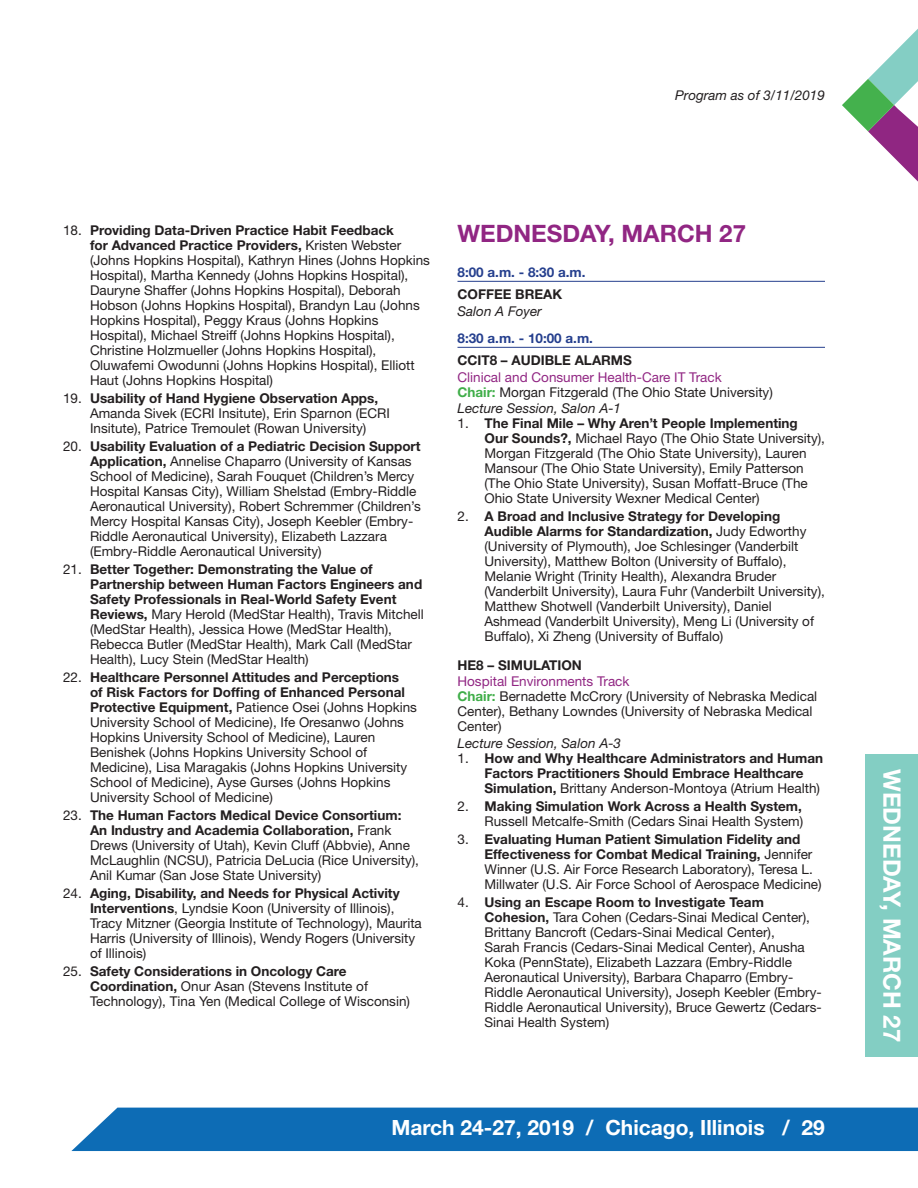
<style>
.page{position:relative;width:918px;height:1188px;background:#fff}
.page>*{position:absolute;margin:0;border:0;box-sizing:border-box;transform-origin:0 0}
.Days{font:700 24px "Helvetica Neue LT Std";color:#912683}
.t1{font:700 24px "Helvetica Neue LT Std";color:#fff}
.t2{font:700 21px "Helvetica Neue LT Std";color:#fff}
.Info{font:13.5px/15px "Helvetica Neue LT Std";color:#231f20}
.Session_no_space_bef{font:700 13.5px/15px "Helvetica Neue LT Std";color:#231f20}
.Track{font:13.5px "Helvetica Neue LT Std";color:#912683}
.Location{font:italic 13.5px "Helvetica Neue LT Std";color:#231f20}
.Times{font:700 13.5px "Helvetica Neue LT Std";color:#253f8e}
.Track-2{font:italic 13.5px "Helvetica Neue LT Std";color:#231f20}
.Session{font:700 13.5px "Helvetica Neue LT Std";color:#231f20}
.s1{font-weight:700}
.s2{font-weight:700;color:#40ae49}
.s3{font-weight:400}
</style>
<div class="page">
<div style="left:71px;top:1108px;width:847px;height:43px;background:#0d6cb5"></div>
<svg style="left:842px;top:29px;width:76px;height:153px"></svg>
<hr style="left:458px;top:281px;width:367px;height:1px;background:#253f8e">
<hr style="left:458px;top:347px;width:367px;height:1px;background:#253f8e">
<div style="left:866px;top:754px;width:52px;height:303px;background:#83cec3"></div>
<p class="Track-2" style="left:675px;top:87px;width:151px">Program as of 3/11/2019</p>
<p class="Info" style="left:90px;top:222px;width:342px;text-indent:-27px">18. <span class="s1">Providing Data-Driven Practice Habit Feedback<br>for Advanced Practice Providers,</span> Kristen Webster (Johns Hopkins Hospital), Kathryn Hines (Johns Hopkins Hospital), Martha Kennedy (Johns Hopkins Hospital), Dauryne Shaffer (Johns Hopkins Hospital), Deborah Hobson (Johns Hopkins Hospital), Brandyn Lau (Johns Hopkins Hospital), Peggy Kraus (Johns Hopkins Hospital), Michael Streiff (Johns Hopkins Hospital), Christine Holzmueller (Johns Hopkins Hospital), Oluwafemi Owodunni (Johns Hopkins Hospital), Elliott Haut (Johns Hopkins Hospital)</p>
<p class="Info" style="left:90px;top:390px;width:302px;text-indent:-27px">19. <span class="s1">Usability of Hand Hygiene Observation Apps,<br></span>Amanda Sivek (ECRI Insitute), Erin Sparnon (ECRI<br>Insitute), Patrice Tremoulet (Rowan University)</p>
<p class="Info" style="left:90px;top:438px;width:332px;text-indent:-27px">20. <span class="s1">Usability Evaluation of a Pediatric Decision Support Application,</span> Annelise Chaparro (University of Kansas School of Medicine), Sarah Fouquet (Children’s Mercy Hospital Kansas City), William Shelstad (Embry-Riddle Aeronautical University), Robert Schremmer (Children’s Mercy Hospital Kansas City), Joseph Keebler (Embry-Riddle Aeronautical University), Elizabeth Lazzara (Embry-Riddle Aeronautical University)</p>
<p class="Info" style="left:90px;top:561px;width:335px;text-indent:-27px">21. <span class="s1">Better Together: Demonstrating the Value of Partnership between Human Factors Engineers and Safety Professionals in Real-World Safety Event Reviews,</span> Mary Herold (MedStar Health), Travis Mitchell (MedStar Health), Jessica Howe (MedStar Health), Rebecca Butler (MedStar Health), Mark Call (MedStar Health), Lucy Stein (MedStar Health)</p>
<p class="Info" style="left:90px;top:669px;width:329px;text-indent:-27px">22. <span class="s1">Healthcare Personnel Attitudes and Perceptions<br>of Risk Factors for Doffing of Enhanced Personal Protective Equipment,</span> Patience Osei (Johns Hopkins University School of Medicine), Ife Oresanwo (Johns Hopkins University School of Medicine), Lauren Benishek (Johns Hopkins University School of Medicine), Lisa Maragakis (Johns Hopkins University School of Medicine), Ayse Gurses (Johns Hopkins University School of Medicine)</p>
<p class="Info" style="left:90px;top:807px;width:331px;text-indent:-27px">23. <span class="s1">The Human Factors Medical Device Consortium:<br>An Industry and Academia Collaboration,</span> Frank Drews (University of Utah), Kevin Cluff (Abbvie), Anne McLaughlin (NCSU), Patricia DeLucia (Rice University), Anil Kumar (San Jose State University)</p>
<p class="Info" style="left:90px;top:885px;width:333px;text-indent:-27px">24. <span class="s1">Aging, Disability, and Needs for Physical Activity Interventions</span>, Lyndsie Koon (University of Illinois), Tracy Mitzner (Georgia Institute of Technology), Maurita Harris (University of Illinois), Wendy Rogers (University of Illinois)</p>
<p class="Info" style="left:90px;top:963px;width:322px;text-indent:-27px">25. <span class="s1">Safety Considerations in Oncology Care<br>Coordination,</span> Onur Asan (Stevens Institute of<br>Technology), Tina Yen (Medical College of Wisconsin)</p>
<p class="Days" style="left:458px;top:219px;width:290px">WEDNESDAY, MARCH 27</p>
<p class="Times" style="left:458px;top:263px;width:130px">8:00 a.m. - 8:30 a.m.</p>
<p class="Session_no_space_bef" style="left:458px;top:287px;width:106px">COFFEE BREAK</p>
<p class="Location" style="left:458px;top:303px;width:86px">Salon A Foyer</p>
<p class="Times" style="left:458px;top:329px;width:137px">8:30 a.m. - 10:00 a.m.</p>
<p class="Session_no_space_bef" style="left:458px;top:353px;width:176px">CCIT8 – AUDIBLE ALARMS</p>
<p class="Track" style="left:458px;top:369px;width:266px">Clinical and Consumer Health-Care IT Track</p>
<p class="Info" style="left:458px;top:384px;width:317px"><span class="s2">Chair:</span> Morgan Fitzgerald (The Ohio State University)</p>
<p class="Location" style="left:458px;top:400px;width:165px">Lecture Session, Salon A-1</p>
<p class="Info" style="left:485px;top:416px;width:342px;text-indent:-27px">1. <span class="s1">The Final Mile – Why Aren’t People Implementing<br>Our Sounds?,</span> Michael Rayo (The Ohio State University), Morgan Fitzgerald (The Ohio State University), Lauren Mansour (The Ohio State University), Emily Patterson (The Ohio State University), Susan Moffatt-Bruce (The Ohio State University Wexner Medical Center)</p>
<p class="Info" style="left:485px;top:509px;width:342px;text-indent:-27px">2. <span class="s1">A Broad and Inclusive Strategy for Developing Audible Alarms for Standardization,</span> Judy Edworthy (University of Plymouth), Joe Schlesinger (Vanderbilt University), Matthew Bolton (University of Buffalo), Melanie Wright (Trinity Health), Alexandra Bruder (Vanderbilt University), Laura Fuhr (Vanderbilt University), Matthew Shotwell (Vanderbilt University), Daniel Ashmead (Vanderbilt University), Meng Li (University of Buffalo), Xi Zheng (University of Buffalo)</p>
<p class="Session" style="left:458px;top:656px;width:126px">HE8 – SIMULATION</p>
<p class="Track" style="left:458px;top:673px;width:174px">Hospital Environments Track</p>
<p class="Info" style="left:458px;top:689px;width:361px"><span class="s2">Chair:</span> Bernadette McCrory (University of Nebraska Medical<br>Center), Bethany Lowndes (University of Nebraska Medical<br>Center)</p>
<p class="Location" style="left:458px;top:735px;width:165px">Lecture Session, Salon A-3</p>
<p class="Session_no_space_bef" style="left:485px;top:750px;width:340px;text-indent:-27px"><span class="s3">1.</span> How and Why Healthcare Administrators and Human<br>Factors Practitioners Should Embrace Healthcare<br>Simulation, <span class="s3">Brittany Anderson-Montoya (Atrium Health)</span></p>
<p class="Info" style="left:458px;top:798px;width:347px;text-align:right">2. <span class="s1">Making Simulation Work Across a Health System,<br></span>Russell Metcalfe-Smith (Cedars Sinai Health System)</p>
<p class="Info" style="left:485px;top:831px;width:339px;text-indent:-27px">3. <span class="s1">Evaluating Human Patient Simulation Fidelity and Effectiveness for Combat Medical Training,</span> Jennifer Winner (U.S. Air Force Research Laboratory), Teresa L.<br>Millwater (U.S. Air Force School of Aerospace Medicine)</p>
<p class="Info" style="left:485px;top:894px;width:339px;text-indent:-27px">4. <span class="s1">Using an Escape Room to Investigate Team Cohesion,</span> Tara Cohen (Cedars-Sinai Medical Center), Brittany Bancroft (Cedars-Sinai Medical Center),<br>Sarah Francis (Cedars-Sinai Medical Center), Anusha Koka (PennState), Elizabeth Lazzara (Embry-Riddle Aeronautical University), Barbara Chaparro (Embry-Riddle Aeronautical University), Joseph Keebler (Embry-Riddle Aeronautical University), Bruce Gewertz (Cedars-Sinai Health System)</p>
<h2 class="t2" style="left:391px;top:1115px;width:435px">March 24-27, 2019 / Chicago, Illinois / 29</h2>
<h1 class="t1" style="left:907px;top:769px;width:274px;rotate:90deg">WEDNEDAY, MARCH 27</h1>
</div>
